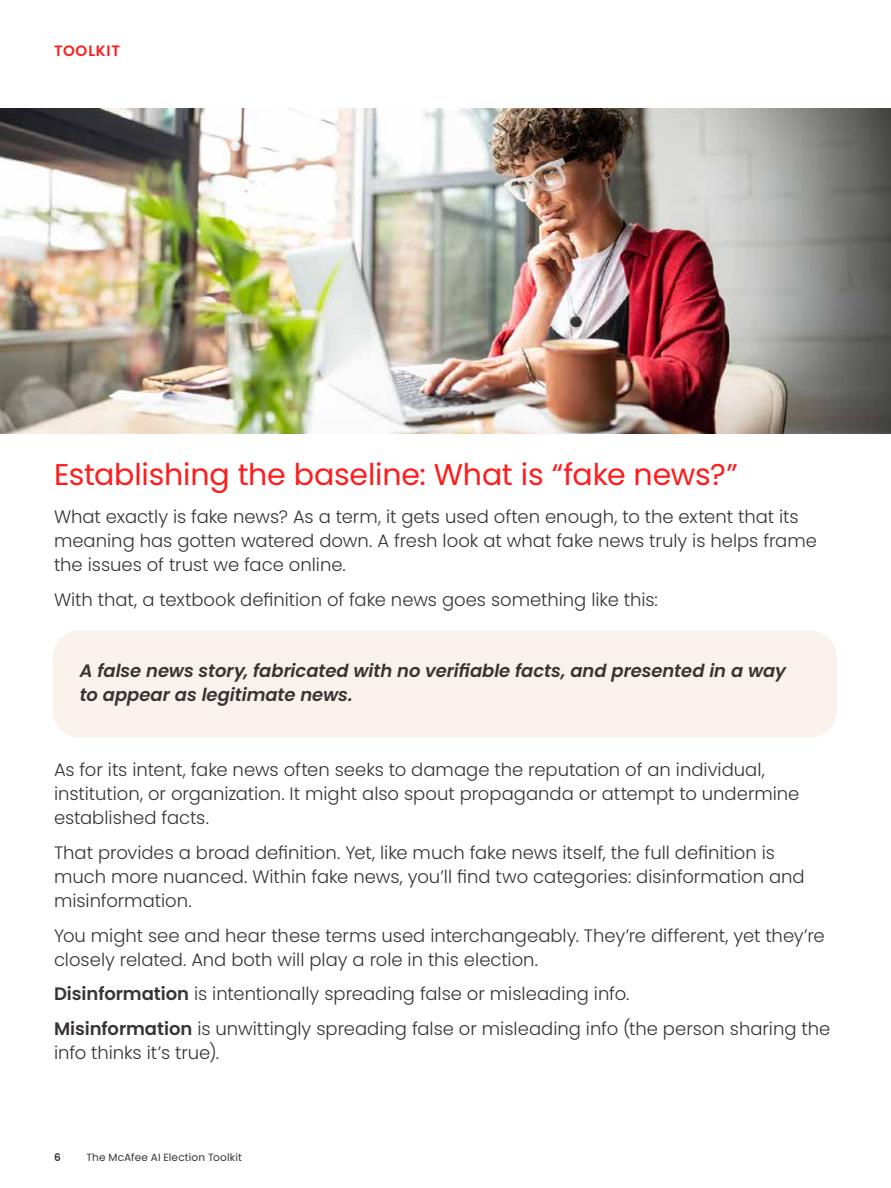
<style>
.page{position:relative;width:891px;height:1188px;background:#fff}
.page>*{position:absolute;margin:0;border:0;box-sizing:border-box;transform-origin:0 0}
.t1{font:30px "Poppins";letter-spacing:-.005em;color:#ff1c1c}
.t2{font:300 18px/24px "Poppins";color:#383434}
.t3{font:italic 600 18px/24px "Poppins";letter-spacing:-.005em;color:#383434}
.t4{font:600 15px "Poppins";letter-spacing:.05em;color:#ff1c1c}
.t5{font:10.5px "Poppins";letter-spacing:.015em;color:#383434}
.t6{font:600 10.5px "Poppins";color:#383434}
.s1{font-weight:600}
</style>
<div class="page">
<img style="left:0;top:108px;width:891px;height:326px">
<div style="left:53px;top:631px;width:784px;height:107px;background:#f9f1ec;border-radius:27px"></div>
<p class="t4" style="left:54px;top:42px;width:68px">TOOLKIT</p>
<h1 class="t1" style="left:54px;top:457px;width:685px">Establishing the baseline: What is “fake news?”</h1>
<p class="t2" style="left:54px;top:505px;width:764px">What exactly is fake news? As a term, it gets used often enough, to the extent that its meaning has gotten watered down. A fresh look at what fake news truly is helps frame the issues of trust we face online.</p>
<p class="t2" style="left:54px;top:587px;width:605px">With that, a textbook definition of fake news goes something like this:</p>
<p class="t3" style="left:80px;top:658px;width:708px">A false news story, fabricated with no verifiable facts, and presented in a way to appear as legitimate news.</p>
<p class="t2" style="left:54px;top:758px;width:747px">As for its intent, fake news often seeks to damage the reputation of an individual, institution, or organization. It might also spout propaganda or attempt to undermine established facts.</p>
<p class="t2" style="left:54px;top:841px;width:752px">That provides a broad definition. Yet, like much fake news itself, the full definition is much more nuanced. Within fake news, you’ll find two categories: disinformation and misinformation.</p>
<p class="t2" style="left:54px;top:923px;width:772px">You might see and hear these terms used interchangeably. They’re different, yet they’re closely related. And both will play a role in this election.</p>
<p class="t2" style="left:54px;top:977px;width:778px;line-height:34.8px"><span class="s1">Disinformation</span> is intentionally spreading false or misleading info.<br><span class="s1">Misinformation</span> is unwittingly spreading false or misleading info (the person sharing the</p>
<p class="t2" style="left:54px;top:1041px;width:167px">info thinks it’s true).</p>
<p class="t6" style="left:54px;top:1152px;width:8px">6</p>
<p class="t5" style="left:86px;top:1152px;width:157px">The McAfee AI Election Toolkit</p>
</div>
